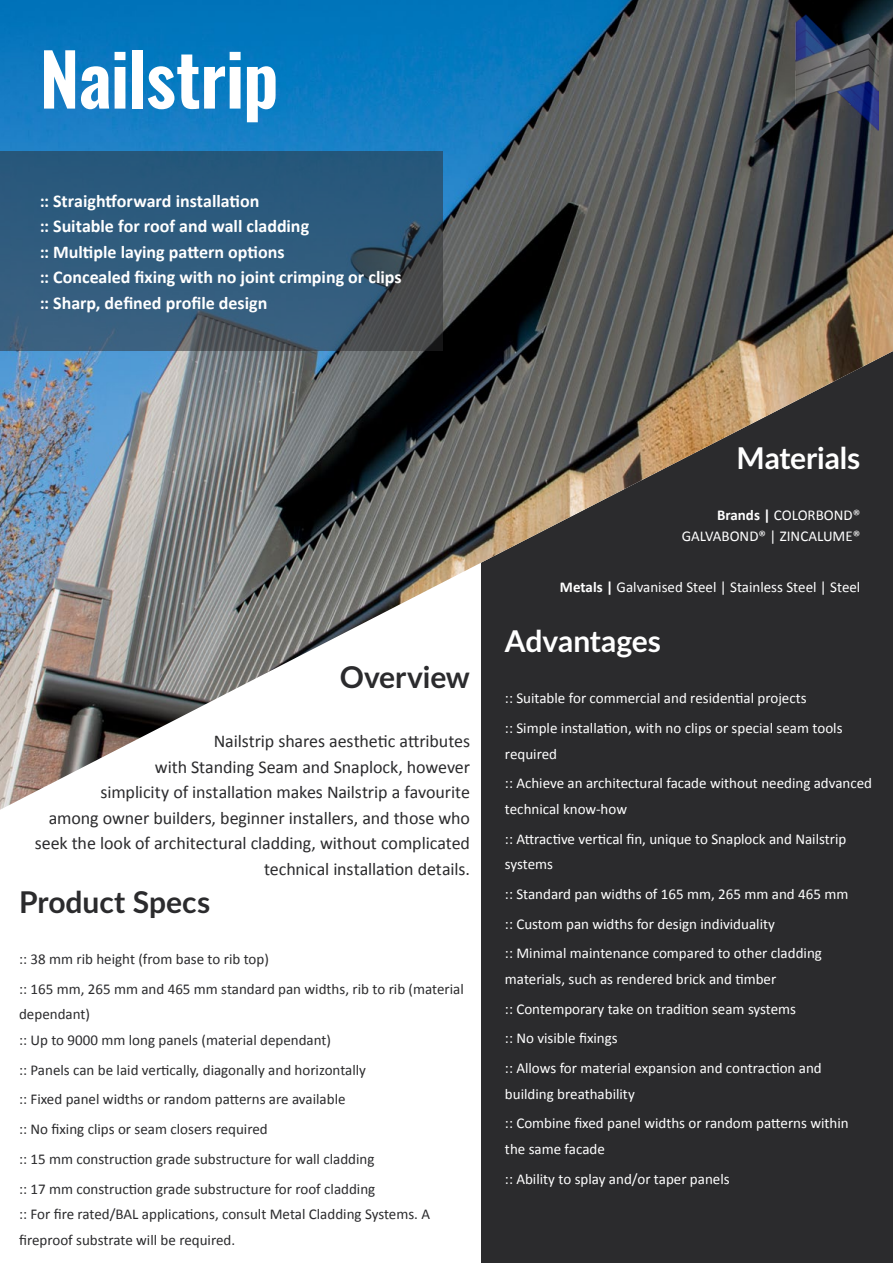
<style>
.page{position:relative;width:893px;height:1263px;background:#fff}
.page>*{position:absolute;margin:0;border:0;box-sizing:border-box;transform-origin:0 0}
.t1{font:600 72px "Oswald";letter-spacing:-.015em;color:#fff}
.t2{font:700 30px "Lato";color:#2b2b2d}
.t3{font:700 30px "Lato";letter-spacing:-.005em;color:#fff}
.t4{font:18px/25.5px "Calibri";letter-spacing:-.005em;color:#2b2b2d;text-align:right}
.t5{font:700 18px/25.5px "Calibri";color:#fff}
.t6{font:15px/29.7px "Calibri";color:#fff}
.t7{font:15px/29.7px "Calibri";color:#2b2b2d}
.s1{font-weight:700}
</style>
<div class="page">
<div style="left:481px;top:351px;width:412px;height:912px;background:#2b2b2d"></div>
<img style="left:0;top:0;width:893px;height:810px">
<svg style="left:0;top:151px;width:443px;height:200px;background:#315977"></svg>
<img style="left:796px;top:15px;width:82px;height:116px">
<h1 class="t1" style="left:40px;top:29px;width:240px">Nailstrip</h1>
<p class="t5" style="left:40px;top:188px;width:363px">:: Straightforward installation<br>:: Suitable for roof and wall cladding<br>:: Multiple laying pattern options<br>:: Concealed fixing with no joint crimping or clips :: Sharp, defined profile design</p>
<h2 class="t2" style="left:340px;top:654px;width:132px">Overview</h2>
<p class="t4" style="left:35px;top:728px;width:437px">Nailstrip shares aesthetic attributes<br>with Standing Seam and Snaplock, however<br>simplicity of installation makes Nailstrip a favourite<br>among owner builders, beginner installers, and those who seek the look of architectural cladding, without complicated technical installation details.</p>
<h2 class="t2" style="left:19px;top:880px;width:193px">Product Specs</h2>
<p class="t7" style="left:19px;top:944px;width:446px">:: 38 mm rib height (from base to rib top)<br>:: 165 mm, 265 mm and 465 mm standard pan widths, rib to rib (material</p>
<p class="t7" style="left:19px;top:1002px;width:313px;line-height:25.5px">dependant)<br>:: Up to 9000 mm long panels (material dependant)</p>
<p class="t7" style="left:19px;top:1055px;width:358px">:: Panels can be laid vertically, diagonally and horizontally :: Fixed panel widths or random patterns are available<br>:: No fixing clips or seam closers required<br>:: 15 mm construction grade substructure for wall cladding :: 17 mm construction grade substructure for roof cladding</p>
<p class="t7" style="left:19px;top:1201px;width:413px;line-height:25.5px">:: For fire rated/BAL applications, consult Metal Cladding Systems. A fireproof substrate will be required.</p>
<h2 class="t3" style="left:736px;top:436px;width:125px">Materials</h2>
<p class="t6" style="left:682px;top:505px;width:180px;line-height:21px;text-align:right"><span class="s1">Brands |</span> COLORBOND®<br>GALVABOND® | ZINCALUME®</p>
<p class="t6" style="left:560px;top:572px;width:302px"><span class="s1">Metals |</span> Galvanised Steel | Stainless Steel | Steel</p>
<h2 class="t3" style="left:505px;top:619px;width:157px">Advantages</h2>
<p class="t6" style="left:505px;top:684px;width:339px">:: Suitable for commercial and residential projects<br>:: Simple installation, with no clips or special seam tools</p>
<p class="t6" style="left:505px;top:739px;width:369px">required<br>:: Achieve an architectural facade without needing advanced</p>
<p class="t6" style="left:505px;top:794px;width:343px">technical know-how<br>:: Attractive vertical fin, unique to Snaplock and Nailstrip</p>
<p class="t6" style="left:505px;top:849px;width:345px">systems<br>:: Standard pan widths of 165 mm, 265 mm and 465 mm :: Custom pan widths for design individuality<br>:: Minimal maintenance compared to other cladding</p>
<p class="t6" style="left:505px;top:964px;width:318px">materials, such as rendered brick and timber<br>:: Contemporary take on tradition seam systems<br>:: No visible fixings<br>:: Allows for material expansion and contraction and</p>
<p class="t6" style="left:505px;top:1079px;width:345px">building breathability<br>:: Combine fixed panel widths or random patterns within</p>
<p class="t6" style="left:505px;top:1134px;width:226px">the same facade<br>:: Ability to splay and/or taper panels</p>
</div>
